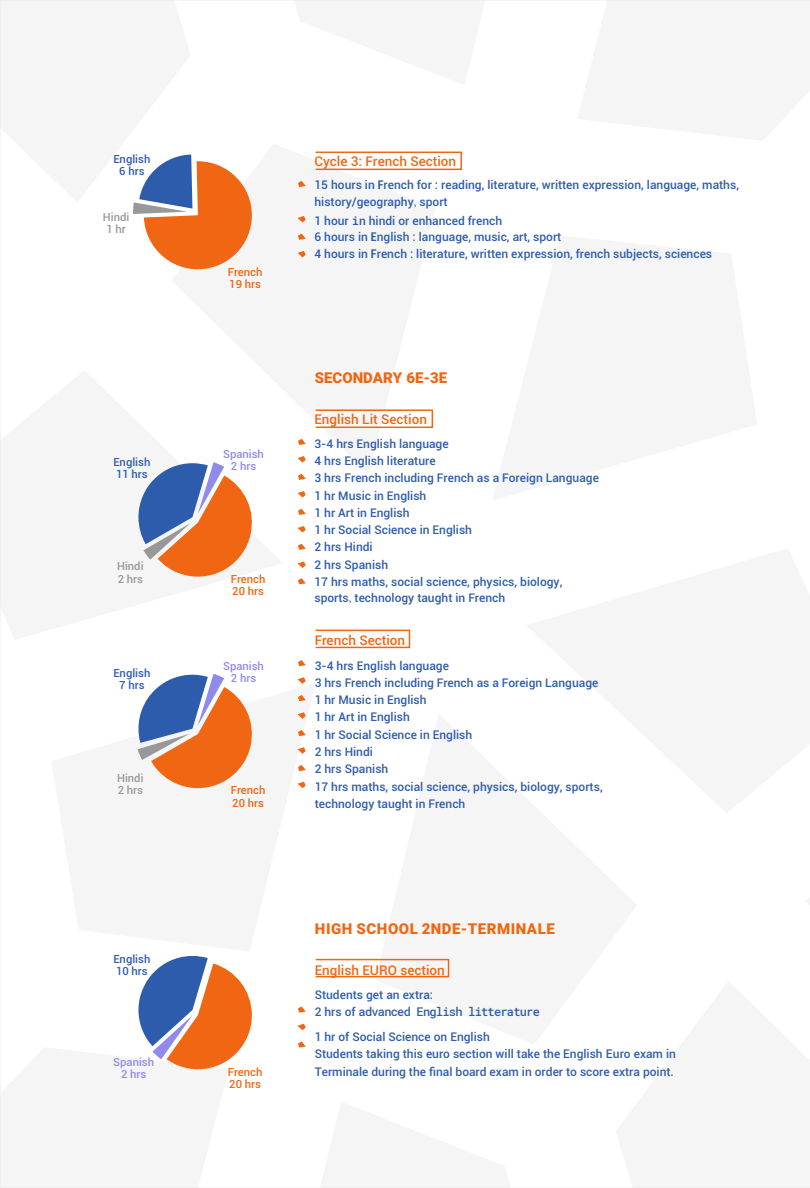
<style>
.page{position:relative;width:810px;height:1188px;background:#fff}
.page>*{position:absolute;margin:0;border:0;box-sizing:border-box;transform-origin:0 0}
.t1{font:900 15px "Roboto";letter-spacing:.035em;color:#f06612}
.t2{font:900 15px "Roboto";color:#f06612}
.t3{font:500 13.5px "Roboto";color:#f06612}
.t4{font:500 12px/17.2px "Roboto";color:#2e5cac}
.t5{font:500 12px "Roboto Mono";letter-spacing:-.06em;color:#2e5cac}
.t6{font:500 11.25px/12.1px "Roboto";color:#2e5cac;text-align:center}
.t7{font:500 11.25px/12.1px "Roboto";color:#f06612}
.t8{font:500 11.25px/12.1px "Roboto";color:#8f8aeb;text-align:center}
.t9{font:500 11.25px/12.1px "Roboto";color:#989899}
.s1{font-weight:700;font-stretch:condensed}
.s2{font-family:"Minion Pro";font-weight:400}
.s3{font-family:"Roboto Mono"}
.s4{font-family:"Roboto"}
</style>
<div class="page">
<div style="left:315px;top:152px;width:147px;height:18px;border:2px solid #f06612"></div>
<div style="left:144px;top:161px;width:108px;height:108px;background:#f06612;border-radius:54px"></div>
<svg style="left:0;top:0;width:192px;height:214px"></svg>
<svg style="left:0;top:956px;width:252px;height:232px"></svg>
<div style="left:315px;top:409px;width:118px;height:19px;border:2px solid #f06612"></div>
<svg style="left:138px;top:462px;width:114px;height:115px"></svg>
<div style="left:315px;top:959px;width:134px;height:18px;border:2px solid #f06612"></div>
<svg style="left:298px;top:1006px;width:8px;height:7px"></svg>
<svg style="left:298px;top:1024px;width:8px;height:6px"></svg>
<svg style="left:298px;top:1041px;width:8px;height:7px"></svg>
<div style="left:315px;top:630px;width:95px;height:18px;border:2px solid #f06612"></div>
<svg style="left:138px;top:674px;width:114px;height:115px"></svg>
<svg style="left:298px;top:660px;width:8px;height:6px"></svg>
<svg style="left:298px;top:677px;width:8px;height:7px"></svg>
<svg style="left:298px;top:695px;width:8px;height:6px"></svg>
<svg style="left:298px;top:712px;width:8px;height:7px"></svg>
<svg style="left:298px;top:730px;width:8px;height:6px"></svg>
<svg style="left:298px;top:747px;width:8px;height:7px"></svg>
<svg style="left:298px;top:765px;width:8px;height:6px"></svg>
<svg style="left:298px;top:782px;width:8px;height:6px"></svg>
<svg style="left:298px;top:439px;width:8px;height:6px"></svg>
<svg style="left:298px;top:456px;width:8px;height:7px"></svg>
<svg style="left:298px;top:474px;width:8px;height:6px"></svg>
<svg style="left:298px;top:491px;width:8px;height:7px"></svg>
<svg style="left:298px;top:509px;width:8px;height:6px"></svg>
<svg style="left:298px;top:526px;width:8px;height:7px"></svg>
<svg style="left:298px;top:544px;width:8px;height:6px"></svg>
<svg style="left:298px;top:561px;width:8px;height:7px"></svg>
<svg style="left:298px;top:578px;width:8px;height:6px"></svg>
<svg style="left:298px;top:181px;width:8px;height:6px"></svg>
<svg style="left:298px;top:216px;width:8px;height:6px"></svg>
<svg style="left:298px;top:234px;width:8px;height:6px"></svg>
<svg style="left:298px;top:251px;width:8px;height:6px"></svg>
<p class="t6" style="left:113px;top:154px;width:39px">English<br>6 hrs</p>
<p class="t9" style="left:103px;top:212px;width:28px;text-align:center">Hindi<br>1 hr</p>
<p class="t6" style="left:113px;top:457px;width:39px;text-align:left">English<br>11 hrs</p>
<p class="t9" style="left:117px;top:562px;width:28px">Hindi<br>2 hrs</p>
<p class="t6" style="left:113px;top:668px;width:39px">English<br>7 hrs</p>
<p class="t9" style="left:117px;top:773px;width:28px">Hindi<br>2 hrs</p>
<p class="t6" style="left:113px;top:954px;width:39px;text-align:left">English<br>10 hrs</p>
<p class="t7" style="left:228px;top:267px;width:36px">French<br>19 hrs</p>
<p class="t8" style="left:223px;top:449px;width:42px">Spanish<br>2 hrs</p>
<p class="t7" style="left:231px;top:574px;width:36px">French<br>20 hrs</p>
<p class="t8" style="left:223px;top:661px;width:42px">Spanish<br>2 hrs</p>
<p class="t7" style="left:231px;top:786px;width:36px">French<br>20 hrs</p>
<p class="t8" style="left:113px;top:1057px;width:42px">Spanish<br>2 hrs</p>
<p class="t7" style="left:228px;top:1067px;width:36px">French<br>20 hrs</p>
<p class="t3" style="left:314px;top:156px;width:143px">Cycle 3: French Section</p>
<p class="t4" style="left:314px;top:177px;width:426px;line-height:17.7px">15 hours in <span class="s1">F</span>rench for : reading, literature, written expression, language, maths, history/geography<span class="s2">,</span> sport<br>1 hour <span class="s3">i</span>n hindi or enhanced french</p>
<p class="t4" style="left:314px;top:230px;width:399px">6 hours in <span class="s1">E</span>nglish : language, music, art, sport<br>4 hours in <span class="s1">F</span>rench : literature, written expression, french subjects, sciences</p>
<p class="t2" style="left:315px;top:372px;width:134px">SECONDARY 6E-3E</p>
<p class="t3" style="left:314px;top:413px;width:114px">English Lit Section</p>
<p class="t4" style="left:314px;top:436px;width:286px">3-4 hrs English language<br>4 hrs English literature<br>3 hrs French including French as a Foreign Language<br>1 hr Music in English<br>1 hr Art in English<br>1 hr Social Science in English<br>2 hrs Hindi<br>2 hrs Spanish<br>17 hrs maths, social science, physics, biology, sports<span class="s2">,</span> technology taught in French</p>
<p class="t3" style="left:315px;top:635px;width:92px">French Section</p>
<p class="t4" style="left:315px;top:658px;width:290px">3-4 hrs English language<br>3 hrs French including French as a Foreign Language<br>1 hr Music in English<br>1 hr Art in English<br>1 hr Social Science in English<br>2 hrs Hindi<br>2 hrs Spanish<br>17 hrs maths, social science, physics, biology, sports, technology taught in French</p>
<p class="t1" style="left:315px;top:923px;width:241px">HIGH SCHOOL 2NDE-TERMINALE</p>
<p class="t3" style="left:315px;top:964px;width:132px">English EURO section</p>
<p class="t4" style="left:315px;top:987px;width:120px">Students get an extra:</p>
<p class="t5" style="left:315px;top:1004px;width:227px"><span class="s4">2 hrs of</span> advanced English litterature</p>
<p class="t4" style="left:315px;top:1029px;width:363px">1 hr of Social Science on English<br>Students taking this euro section will take the English <span class="s3">E</span>uro exam in<br>Terminale during the final board exam in order to score extra point.</p>
</div>
